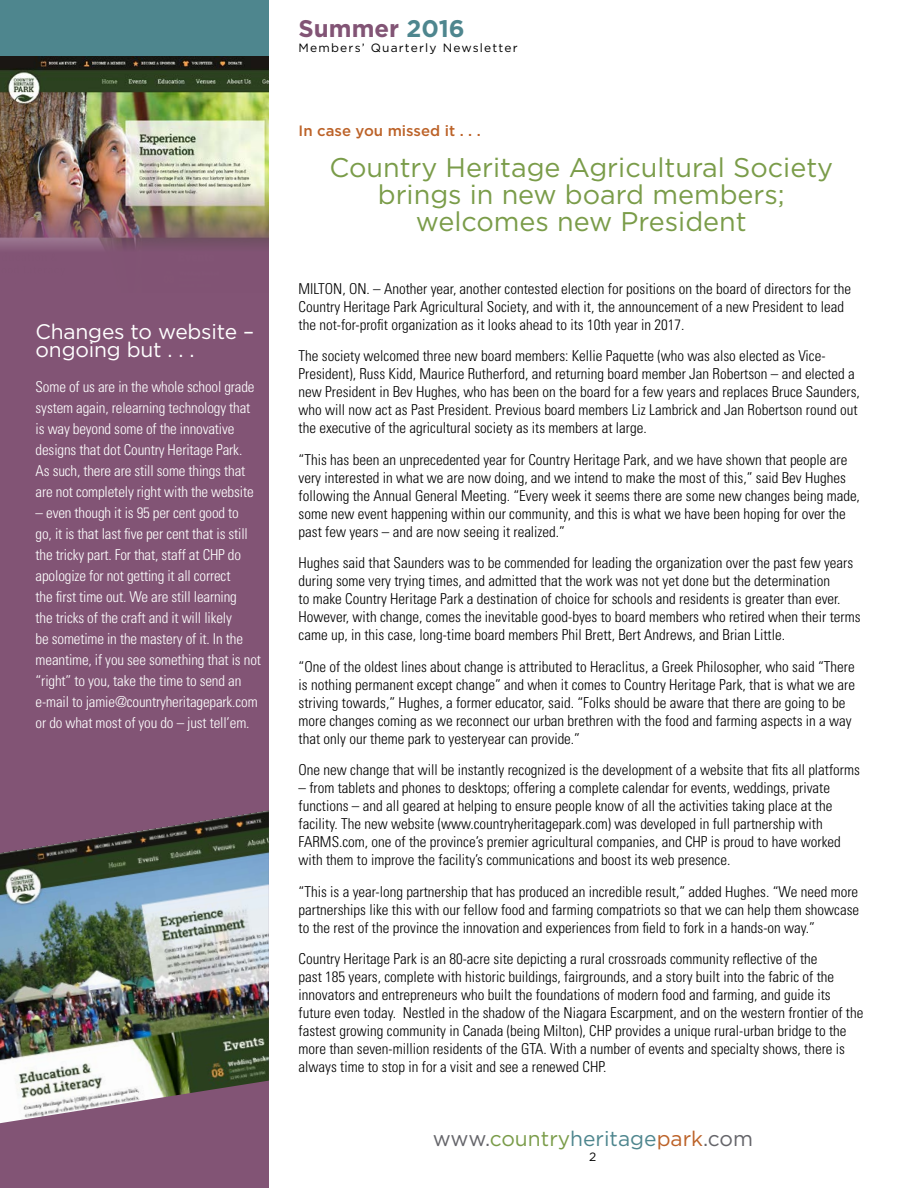
<style>
.page{position:relative;width:918px;height:1188px;background:#fff}
.page>*{position:absolute;margin:0;border:0;box-sizing:border-box;transform-origin:0 0}
.t1{font:27px/27px "Gotham";color:#7a9c49;text-align:center}
.t2{font:700 24px "Gotham";color:#825475}
.t3{font:21px/18px "Gotham";letter-spacing:-.01em;color:#fff}
.t4{font:21px "Gotham";color:#65656a}
.t5{font:300 condensed 15px/18px "Univers";color:#000}
.t6{font:300 condensed 15px/21px "Univers";letter-spacing:-.01em;color:#fff}
.t7{font:500 15px "Gotham";color:#bc6228}
.t8{font:12px "Gotham";letter-spacing:.1em;color:#000}
.s1{color:#4e868e}
.s2{color:#7a9c49}
.s3{color:#bc6228}
</style>
<div class="page">
<div style="left:0;top:71px;width:269px;height:1117px;background:#825475"></div>
<div style="left:0;top:0;width:269px;height:57px;background:#4e868e"></div>
<img style="left:0;top:57px;width:269px;height:192px">
<img style="left:0;top:810px;width:269px;height:313px">
<h3 class="t3" style="left:36px;top:323px;width:220px">Changes to website – ongoing but . . .</h3>
<p class="t6" style="left:36px;top:376px;width:221px">Some of us are in the whole school grade system again, relearning technology that is way beyond some of the innovative designs that dot Country Heritage Park.<br>As such, there are still some things that are not completely right with the website</p>
<p class="t6" style="left:36px;top:502px;width:227px">– even though it is 95 per cent good to<br>go, it is that last five per cent that is still the tricky part. For that, staff at CHP do apologize for not getting it all correct<br>the first time out. We are still learning<br>the tricks of the craft and it will likely<br>be sometime in the mastery of it. In the meantime, if you see something that is not “right” to you, take the time to send an e-mail to jamie@countryheritagepark.com or do what most of you do – just tell’em.</p>
<h2 class="t2" style="left:299px;top:15px;width:168px">Summer <span class="s1">2016</span></h2>
<p class="t8" style="left:299px;top:41px;width:221px">Members’ Quarterly Newsletter</p>
<p class="t7" style="left:299px;top:122px;width:184px">In case you missed it . . .</p>
<h1 class="t1" style="left:329px;top:153px;width:505px">Country Heritage Agricultural Society brings in new board members; welcomes new President</h1>
<p class="t5" style="left:299px;top:280px;width:554px">MILTON, ON. – Another year, another contested election for positions on the board of directors for the<br>Country Heritage Park Agricultural Society, and with it, the announcement of a new President to lead the not-for-profit organization as it looks ahead to its 10th year in 2017.</p>
<p class="t5" style="left:299px;top:347px;width:563px">The society welcomed three new board members: Kellie Paquette (who was also elected as Vice-President), Russ Kidd, Maurice Rutherford, and returning board member Jan Robertson – and elected a new President in Bev Hughes, who has been on the board for a few years and replaces Bruce Saunders, who will now act as Past President. Previous board members Liz Lambrick and Jan Robertson round out the executive of the agricultural society as its members at large.</p>
<p class="t5" style="left:299px;top:451px;width:563px">“This has been an unprecedented year for Country Heritage Park, and we have shown that people are very interested in what we are now doing, and we intend to make the most of this,” said Bev Hughes following the Annual General Meeting. “Every week it seems there are some new changes being made, some new event happening within our community, and this is what we have been hoping for over the past few years – and are now seeing it realized.”</p>
<p class="t5" style="left:299px;top:554px;width:564px">Hughes said that Saunders was to be commended for leading the organization over the past few years during some very trying times, and admitted that the work was not yet done but the determination<br>to make Country Heritage Park a destination of choice for schools and residents is greater than ever.<br>However, with change, comes the inevitable good-byes to board members who retired when their terms came up, in this case, long-time board members Phil Brett, Bert Andrews, and Brian Little.</p>
<p class="t5" style="left:299px;top:658px;width:558px">“One of the oldest lines about change is attributed to Heraclitus, a Greek Philosopher, who said “There is nothing permanent except change” and when it comes to Country Heritage Park, that is what we are striving towards,” Hughes, a former educator, said. “Folks should be aware that there are going to be more changes coming as we reconnect our urban brethren with the food and farming aspects in a way that only our theme park to yesteryear can provide.”</p>
<p class="t5" style="left:299px;top:761px;width:563px">One new change that will be instantly recognized is the development of a website that fits all platforms</p>
<p class="t5" style="left:299px;top:779px;width:544px">– from tablets and phones to desktops; offering a complete calendar for events, weddings, private functions – and all geared at helping to ensure people know of all the activities taking place at the facility. The new website (www.countryheritagepark.com) was developed in full partnership with FARMS.com, one of the province’s premier agricultural companies, and CHP is proud to have worked with them to improve the facility’s communications and boost its web presence.</p>
<p class="t5" style="left:299px;top:883px;width:562px;text-align:justify">“This is a year-long partnership that has produced an incredible result,” added Hughes. “We need more partnerships like this with our fellow food and farming compatriots so that we can help them showcase to the rest of the province the innovation and experiences from field to fork in a hands-on way.”</p>
<p class="t5" style="left:299px;top:950px;width:566px">Country Heritage Park is an 80-acre site depicting a rural crossroads community reflective of the<br>past 185 years, complete with historic buildings, fairgrounds, and a story built into the fabric of the innovators and entrepreneurs who built the foundations of modern food and farming, and guide its future even today. Nestled in the shadow of the Niagara Escarpment, and on the western frontier of the fastest growing community in Canada (being Milton), CHP provides a unique rural-urban bridge to the more than seven-million residents of the GTA. With a number of events and specialty shows, there is always time to stop in for a visit and see a renewed CHP.</p>
<h3 class="t4" style="left:433px;top:1127px;width:322px">www.<span class="s2">country</span><span class="s1">heritage</span><span class="s3">park</span>.com</h3>
<p class="t8" style="left:589px;top:1150px;width:9px">2</p>
</div>
